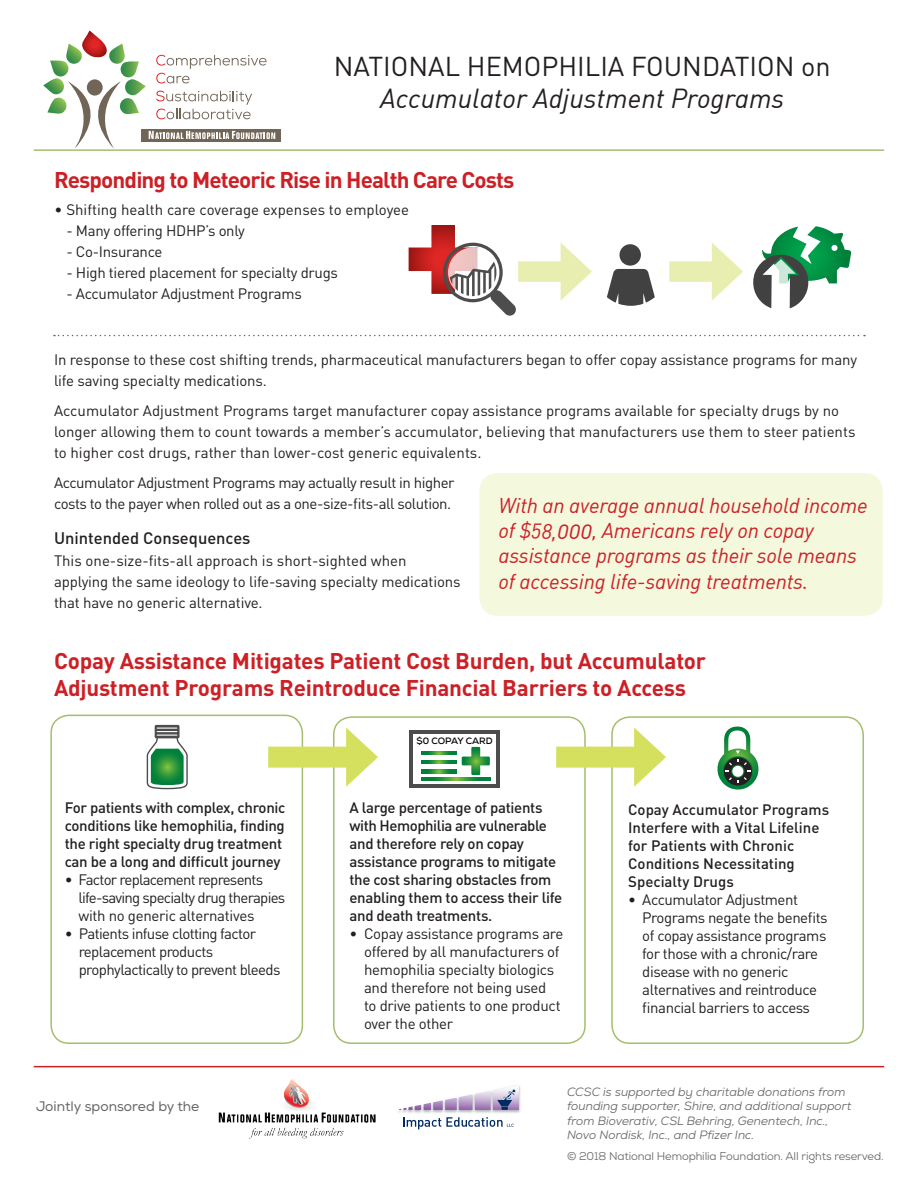
<style>
.page{position:relative;width:918px;height:1188px;background:#fff}
.page>*{position:absolute;margin:0;border:0;box-sizing:border-box;transform-origin:0 0}
.t1{font:27px/32.4px "DIN";color:#231f20;text-align:center}
.t2{font:700 22.5px/27px "DIN";letter-spacing:-.01em;color:#cd2026}
.t3{font:700 22.5px "DIN";letter-spacing:-.04em;color:#cd2026}
.t4{font:21px/25.2px "DIN Regular Italic Alt";letter-spacing:-.01em;color:#cd2026}
.t5{font:500 16.5px "DIN";color:#231f20}
.t6{font:15px/18px "DIN";letter-spacing:-.02em;color:#231f20}
.t7{font:15px/21px "DIN";color:#231f20}
.t8{font:500 15px/18px "DIN";letter-spacing:-.02em;color:#231f20}
.t9{font:500 15px/18px "DIN";color:#231f20}
.t10{font:15px/18px "DIN";letter-spacing:-.05em;color:#231f20}
.t11{font:15px/18px "DIN";letter-spacing:-.04em;color:#231f20}
.t12{font:13.8px "Nexa";color:#666}
.t13{font:italic 12px/14.4px "Nexa";color:#666}
.t14{font:11.25px "Nexa";letter-spacing:-.01em;color:#666}
.t15{font:700 9.15px "Nexa";color:#000}
.s1{font-family:"DIN Regular Italic Alt"}
.s2{font-size:24px}
</style>
<div class="page">
<div style="left:480px;top:473px;width:403px;height:143px;background:#f4f8dd;border-radius:18px"></div>
<div style="left:142px;top:129px;width:139px;height:13px;background:#716557"></div>
<svg style="left:43px;top:31px;width:232px;height:118px"></svg>
<svg style="left:54px;top:335px;width:811px;height:1px"></svg>
<svg style="left:409px;top:225px;width:107px;height:91px"></svg>
<svg style="left:607px;top:244px;width:48px;height:62px"></svg>
<svg style="left:753px;top:226px;width:98px;height:82px"></svg>
<div style="left:518px;top:261px;width:54px;height:21px;background:#e7eeaf"></div>
<svg style="left:561px;top:243px;width:31px;height:57px"></svg>
<div style="left:669px;top:261px;width:55px;height:21px;background:#e7eeaf"></div>
<svg style="left:712px;top:243px;width:31px;height:58px"></svg>
<hr style="left:34px;top:1066px;width:850px;height:1px;background:#cd2026">
<hr style="left:34px;top:149px;width:850px;height:2px;background:#a3bf6c">
<img style="left:219px;top:1079px;width:157px;height:60px">
<img style="left:398px;top:1086px;width:123px;height:27px">
<svg style="left:403px;top:1117px;width:111px;height:12px"></svg>
<svg style="left:399px;top:1085px;width:120px;height:25px"></svg>
<div style="left:50px;top:715px;width:253px;height:329px;border:2px solid #a3bf6c;border-radius:18px"></div>
<div style="left:333px;top:716px;width:253px;height:328px;border:2px solid #a3bf6c;border-radius:18px"></div>
<div style="left:611px;top:716px;width:253px;height:328px;border:2px solid #a3bf6c;border-radius:18px"></div>
<svg style="left:147px;top:725px;width:41px;height:64px"></svg>
<div style="left:409px;top:730px;width:91px;height:58px;background:#4c4c4c"></div>
<div style="left:413px;top:734px;width:83px;height:50px;background:#fff"></div>
<svg style="left:421px;top:752px;width:35px;height:3px"></svg>
<svg style="left:421px;top:761px;width:35px;height:3px"></svg>
<svg style="left:421px;top:770px;width:35px;height:3px"></svg>
<svg style="left:421px;top:778px;width:70px;height:3px"></svg>
<svg style="left:462px;top:747px;width:28px;height:28px"></svg>
<svg style="left:717px;top:727px;width:41px;height:63px"></svg>
<div style="left:268px;top:747px;width:90px;height:21px;background:#d4e05e"></div>
<svg style="left:346px;top:727px;width:32px;height:60px"></svg>
<div style="left:556px;top:747px;width:90px;height:21px;background:#d4e05e"></div>
<svg style="left:634px;top:727px;width:32px;height:60px"></svg>
<p class="t1" style="left:334px;top:50px;width:498px">NATIONAL HEMOPHILIA FOUNDATION on<br><span class="s1">Accumulator Adjustment Programs</span></p>
<p class="t3" style="left:54px;top:165px;width:462px">Responding to Meteoric Rise in Health Care Costs</p>
<p class="t7" style="left:55px;top:199px;width:356px">• Shifting health care coverage expenses to employee</p>
<p class="t6" style="left:66px;top:221px;width:180px">- Many offering HDHP’s only</p>
<p class="t6" style="left:66px;top:242px;width:98px">- Co-Insurance</p>
<p class="t6" style="left:66px;top:263px;width:273px">- High tiered placement for specialty drugs</p>
<p class="t6" style="left:66px;top:284px;width:237px">- Accumulator Adjustment Programs</p>
<p class="t6" style="left:54px;top:349px;width:805px;line-height:21px">In response to these cost shifting trends, pharmaceutical manufacturers began to offer copay assistance programs for many life saving specialty medications.</p>
<p class="t7" style="left:54px;top:400px;width:803px">Accumulator Adjustment Programs target manufacturer copay assistance programs available for specialty drugs by no longer allowing them to count towards a member’s accumulator, believing that manufacturers use them to steer patients to higher cost drugs, rather than lower-cost generic equivalents.</p>
<p class="t6" style="left:54px;top:472px;width:402px;line-height:21px">Accumulator Adjustment Programs may actually result in higher costs to the payer when rolled out as a one-size-fits-all solution.</p>
<p class="t5" style="left:54px;top:527px;width:198px">Unintended Consequences</p>
<p class="t6" style="left:54px;top:550px;width:408px;line-height:21px">This one-size-fits-all approach is short-sighted when applying the same ideology to life-saving specialty medications that have no generic alternative.</p>
<p class="t4" style="left:499px;top:492px;width:371px">With an average annual household income of $58,<span class="s2">000</span>, Americans rely on copay assistance programs as their sole means of accessing life-saving treatments.</p>
<p class="t2" style="left:54px;top:647px;width:654px">Copay Assistance Mitigates Patient Cost Burden, but Accumulator<br>Adjustment Programs Reintroduce Financial Barriers to Access</p>
<p class="t8" style="left:65px;top:798px;width:222px">For patients with complex, chronic conditions like hemophilia, finding the right specialty drug treatment can be a long and difficult journey</p>
<p class="t10" style="left:78px;top:871px;width:208px;text-indent:-14px">• Factor replacement represents life-saving specialty drug therapies with no generic alternatives</p>
<p class="t11" style="left:79px;top:925px;width:203px;text-indent:-14px">• Patients infuse clotting factor replacement products prophylactically to prevent bleeds</p>
<p class="t12" style="left:36px;top:1098px;width:165px">Jointly sponsored by the</p>
<p class="t15" style="left:417px;top:735px;width:78px">$0 COPAY CARD</p>
<p class="t8" style="left:350px;top:798px;width:214px">A large percentage of patients with Hemophilia are vulnerable and therefore rely on copay assistance programs to mitigate the cost sharing obstacles from enabling them to access their life and death treatments.</p>
<p class="t6" style="left:364px;top:925px;width:201px;text-indent:-15px">• Copay assistance programs are offered by all manufacturers of hemophilia specialty biologics and therefore not being used<br>to drive patients to one product over the other</p>
<p class="t9" style="left:628px;top:800px;width:202px">Copay Accumulator Programs<br>Interfere with a Vital Lifeline for Patients with Chronic<br>Conditions Necessitating<br>Specialty Drugs</p>
<p class="t6" style="left:642px;top:890px;width:187px;text-indent:-14px">• Accumulator Adjustment<br>Programs negate the benefits of copay assistance programs for those with a chronic/rare disease with no generic alternatives and reintroduce financial barriers to access</p>
<p class="t13" style="left:567px;top:1085px;width:286px">CCSC is supported by charitable donations from founding supporter, Shire, and additional support from Bioverativ, CSL Behring, Genentech, Inc., Novo Nordisk, Inc., and Pfizer Inc.</p>
<p class="t14" style="left:567px;top:1149px;width:318px">© 2018 National Hemophilia Foundation. All rights reserved.</p>
</div>
